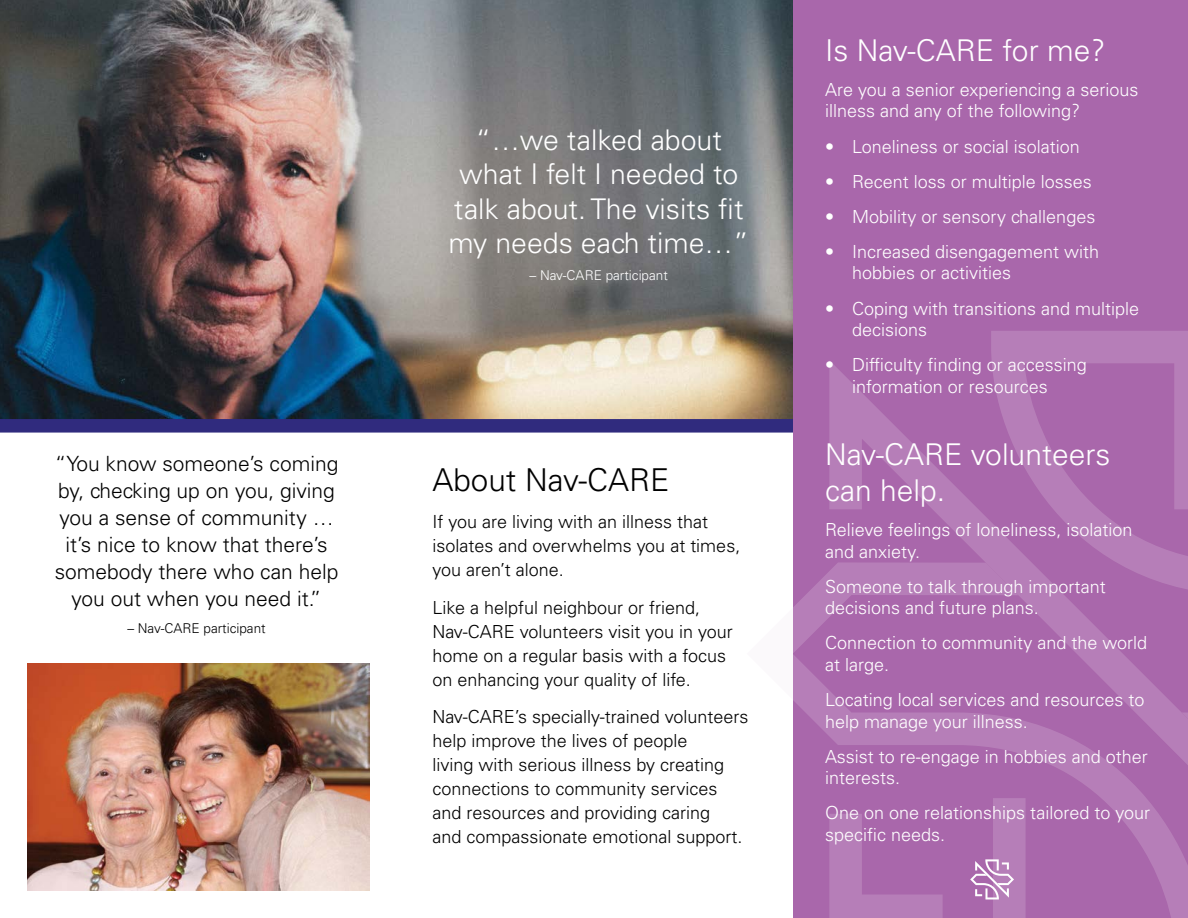
<style>
.page{position:relative;width:1188px;height:918px;background:#fff}
.page>*{position:absolute;margin:0;border:0;box-sizing:border-box;transform-origin:0 0}
.t1{font:300 31.5px "Univers LT Std";color:#000}
.t2{font:300 30px/36px "Univers LT Std";color:#fff}
.t3{font:300 28.5px/34.2px "Univers LT Std";color:#fff;text-align:center}
.t4{font:300 21px/27px "Univers LT Std";color:#000;text-align:center}
.t5{font:300 18px/21.6px "Univers LT Std";color:#fff}
.t6{font:300 18px/24px "Univers LT Std";color:#000}
.t7{font:300 13.5px "Univers LT Std";color:#000}
.t8{font:300 13.5px "Univers LT Std";color:#fff}
</style>
<div class="page">
<img style="left:0;top:0;width:793px;height:419px">
<div style="left:0;top:419px;width:855px;height:14px;background:#302b7e"></div>
<div style="left:793px;top:0;width:395px;height:918px;background:#a967ab"></div>
<img style="left:27px;top:663px;width:342px;height:228px">
<div style="left:991px;top:331px;width:197px;height:29px;background:#b67eb8"></div>
<svg style="left:793px;top:572px;width:36px;height:164px;fill:#b67eb8"></svg>
<svg style="left:829px;top:360px;width:359px;height:558px"></svg>
<svg style="left:829px;top:814px;width:114px;height:104px"></svg>
<svg style="left:970px;top:859px;width:44px;height:40px"></svg>
<p class="t4" style="left:55px;top:450px;width:285px">“You know someone’s coming by, checking up on you, giving you a sense of community … it’s nice to know that there’s somebody there who can help you out when you need it.”</p>
<p class="t7" style="left:127px;top:620px;width:140px">– Nav-CARE participant</p>
<h3 class="t3" style="left:448px;top:123px;width:302px">“…we talked about what I felt I needed to talk about. The visits fit my needs each time…”</h3>
<p class="t8" style="left:530px;top:267px;width:140px">– Nav-CARE participant</p>
<h1 class="t1" style="left:432px;top:461px;width:239px">About Nav-CARE</h1>
<p class="t6" style="left:432px;top:510px;width:309px">If you are living with an illness that isolates and overwhelms you at times, you aren’t alone.</p>
<p class="t6" style="left:432px;top:595px;width:302px">Like a helpful neighbour or friend, Nav-CARE volunteers visit you in your home on a regular basis with a focus on enhancing your quality of life.</p>
<p class="t6" style="left:432px;top:705px;width:318px">Nav-CARE’s specially-trained volunteers help improve the lives of people<br>living with serious illness by creating connections to community services and resources and providing caring<br>and compassionate emotional support.</p>
<h2 class="t2" style="left:825px;top:32px;width:282px">Is Nav-CARE for me?</h2>
<p class="t5" style="left:825px;top:79px;width:315px">Are you a senior experiencing a serious illness and any of the following?</p>
<p class="t5" style="left:825px;top:135px;width:256px">• Loneliness or social isolation</p>
<p class="t5" style="left:825px;top:171px;width:268px">• Recent loss or multiple losses</p>
<p class="t5" style="left:825px;top:206px;width:272px">• Mobility or sensory challenges</p>
<p class="t5" style="left:852px;top:241px;width:249px;text-indent:-27px">• Increased disengagement with hobbies or activities</p>
<p class="t5" style="left:852px;top:297px;width:289px;text-indent:-27px">• Coping with transitions and multiple decisions</p>
<p class="t5" style="left:852px;top:354px;width:236px;text-indent:-27px">• Difficulty finding or accessing information or resources</p>
<h2 class="t2" style="left:825px;top:436px;width:287px">Nav-CARE volunteers can help.</h2>
<p class="t5" style="left:825px;top:519px;width:309px">Relieve feelings of loneliness, isolation and anxiety.</p>
<p class="t5" style="left:825px;top:576px;width:282px">Someone to talk through important decisions and future plans.</p>
<p class="t5" style="left:825px;top:632px;width:324px">Connection to community and the world at large.</p>
<p class="t5" style="left:825px;top:689px;width:321px">Locating local services and resources to help manage your illness.</p>
<p class="t5" style="left:825px;top:746px;width:324px">Assist to re-engage in hobbies and other interests.</p>
<p class="t5" style="left:825px;top:802px;width:327px">One on one relationships tailored to your specific needs.</p>
</div>
